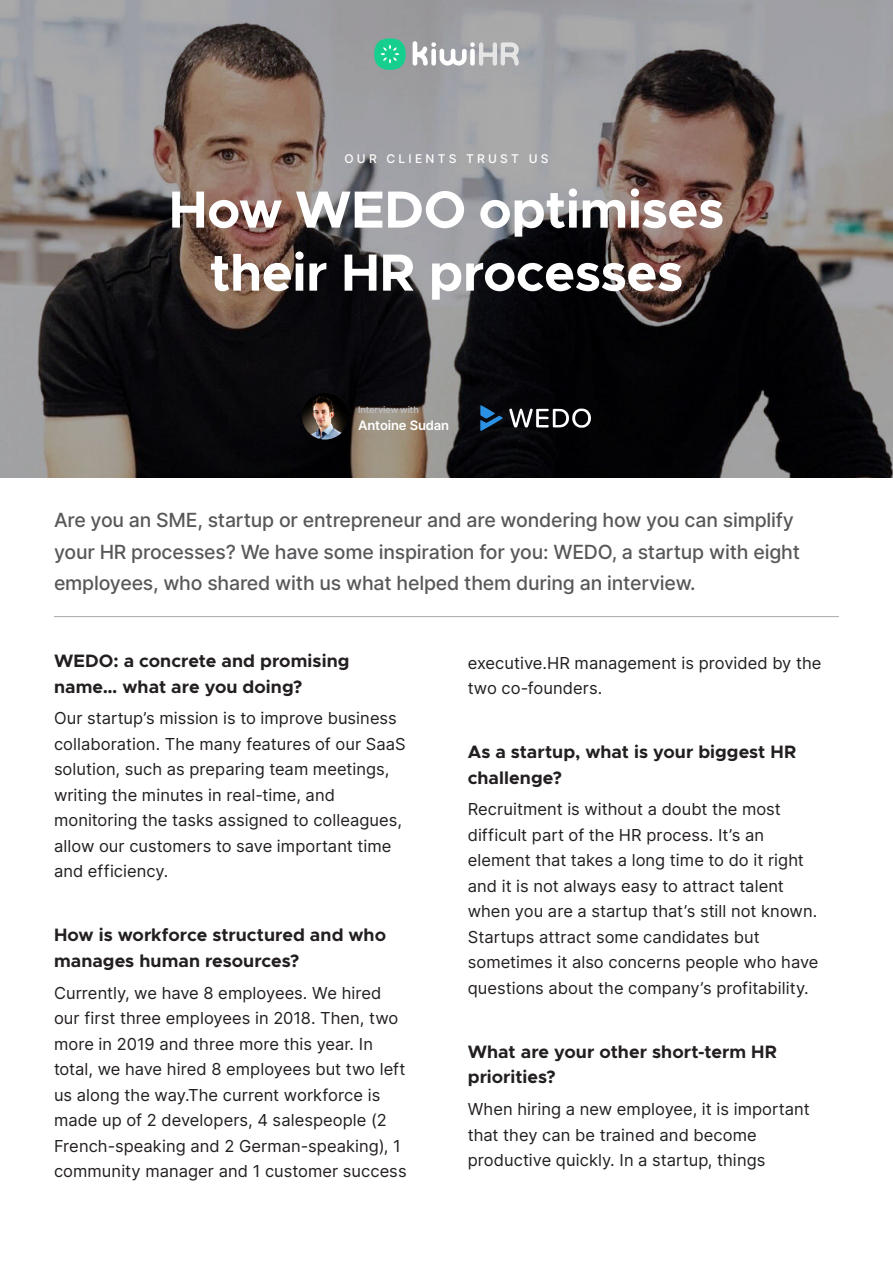
<style>
.page{position:relative;width:893px;height:1263px;background:#fff}
.page>*{position:absolute;margin:0;border:0;box-sizing:border-box;transform-origin:0 0}
.t1{font:700 52.5px/63px "Metropolis";letter-spacing:-.01em;color:#fff;text-align:center}
.t2{font:500 19.5px/31.5px "Inter";letter-spacing:-.01em;color:#57585a}
.t3{font:700 18px/25.5px "Metropolis";color:#231f20}
.t4{font:16.5px/25.5px "Inter";letter-spacing:.005em;color:#231f20}
.t5{font:600 13.05px "Inter";letter-spacing:-.01em;color:#fff}
.t6{font:500 12px "Inter";letter-spacing:.27em;color:#fff}
.t7{font:600 9px "Inter";letter-spacing:-.01em;color:#bcbdc0}
</style>
<div class="page">
<svg style="left:0;top:0;width:893px;height:477px;background:#5f5959"></svg>
<svg style="left:509px;top:408px;width:82px;height:20px"></svg>
<svg style="left:480px;top:405px;width:23px;height:26px"></svg>
<img style="left:302px;top:393px;width:46px;height:46px;border-radius:23px">
<hr style="left:54px;top:616px;width:785px;height:1px;background:#a8a9ad">
<div style="left:374px;top:38px;width:32px;height:32px;background:#16cf8f;border-radius:50%"></div>
<svg style="left:381px;top:45px;width:18px;height:19px"></svg>
<svg style="left:413px;top:41px;width:106px;height:25px"></svg>
<p class="t6" style="left:344px;top:150px;width:205px">OUR CLIENTS TRUST US</p>
<h1 class="t1" style="left:169px;top:178px;width:557px">How WEDO optimises their HR processes</h1>
<p class="t7" style="left:358px;top:404px;width:62px">Interview with</p>
<p class="t5" style="left:358px;top:416px;width:93px">Antoine Sudan</p>
<p class="t2" style="left:54px;top:504px;width:747px">Are you an SME, startup or entrepreneur and are wondering how you can simplify your HR processes? We have some inspiration for you: WEDO, a startup with eight employees, who shared with us what helped them during an interview.</p>
<p class="t3" style="left:54px;top:648px;width:297px">WEDO: a concrete and promising name… what are you doing?</p>
<p class="t4" style="left:54px;top:705px;width:353px">Our startup’s mission is to improve business collaboration. The many features of our SaaS solution, such as preparing team meetings, writing the minutes in real-time, and monitoring the tasks assigned to colleagues, allow our customers to save important time and efficiency.</p>
<p class="t3" style="left:54px;top:922px;width:334px">How is workforce structured and who manages human resources?</p>
<p class="t4" style="left:54px;top:979px;width:354px">Currently, we have 8 employees. We hired our first three employees in 2018. Then, two more in 2019 and three more this year. In total, we have hired 8 employees but two left us along the way.The current workforce is made up of 2 developers, 4 salespeople (2<br>French-speaking and 2 German-speaking), 1 community manager and 1 customer success</p>
<p class="t4" style="left:468px;top:650px;width:355px">executive.HR management is provided by the two co-founders.</p>
<p class="t3" style="left:468px;top:739px;width:330px">As a startup, what is your biggest HR challenge?</p>
<p class="t4" style="left:468px;top:796px;width:352px">Recruitment is without a doubt the most difficult part of the HR process. It’s an element that takes a long time to do it right and it is not always easy to attract talent when you are a startup that’s still not known.<br>Startups attract some candidates but sometimes it also concerns people who have questions about the company’s profitability.</p>
<p class="t3" style="left:468px;top:1039px;width:311px">What are your other short-term HR priorities?</p>
<p class="t4" style="left:468px;top:1096px;width:343px">When hiring a new employee, it is important that they can be trained and become productive quickly. In a startup, things</p>
</div>
